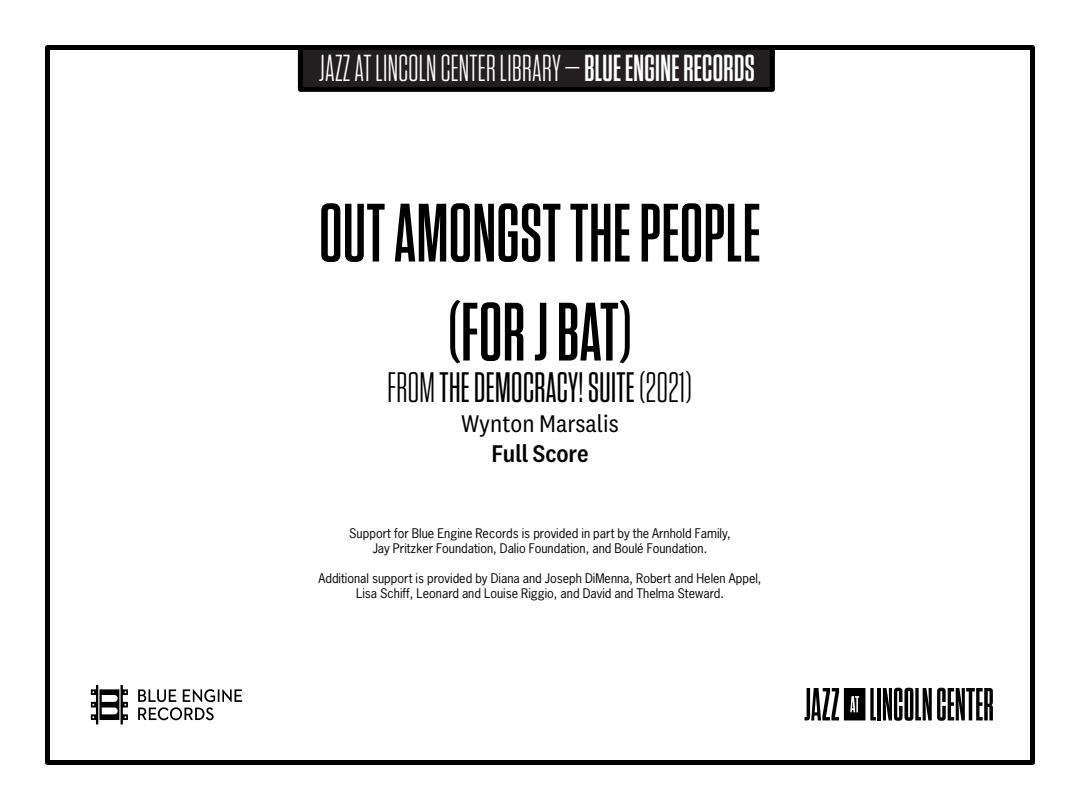
<style>
.page{position:relative;width:1080px;height:810px;background:#fff}
.page>*{position:absolute;margin:0;border:0;box-sizing:border-box;transform-origin:0 0}
.t1{font:600 82.5px "Tungsten Condensed";letter-spacing:.01em;color:#000}
.t2{font:500 42.5px "Tungsten Condensed";letter-spacing:.01em;color:#000}
.t3{font:37.5px "Tungsten Condensed";letter-spacing:.01em;color:#fff}
.t4{font:25px "National 2 Narrow";color:#000}
.t5{font:500 25px "National 2 Narrow";color:#000}
.t6{font:12.5px/15px "News Gothic Std";color:#000;text-align:center}
.s1{font-weight:600}
.s2{font-weight:400}
</style>
<div class="page">
<div style="left:45px;top:45px;width:990px;height:720px;border:5px solid #000"></div>
<div style="left:300px;top:48px;width:472px;height:41px;background:#231f20"></div>
<div style="left:298px;top:45px;width:477px;height:47px;border:5px solid #000"></div>
<svg style="left:138px;top:689px;width:104px;height:31px"></svg>
<svg style="left:91px;top:685px;width:37px;height:39px"></svg>
<hr style="left:878px;top:688px;width:3px;height:32px;background:#000">
<svg style="left:883px;top:688px;width:110px;height:33px"></svg>
<svg style="left:804px;top:688px;width:72px;height:32px"></svg>
<h3 class="t3" style="left:319px;top:50px;width:437px">JAZZ AT LINCOLN CENTER LIBRARY — <span class="s1">BLUE ENGINE RECORDS</span></h3>
<p class="t1" style="left:319px;top:193px;width:443px">OUT AMONGST THE PEOPLE</p>
<p class="t1" style="left:448px;top:292px;width:185px">(FOR J BAT)</p>
<p class="t2" style="left:387px;top:367px;width:307px"><span class="s2">FROM</span> THE DEMOCRACY! SUITE <span class="s2">(2021)</span></p>
<p class="t4" style="left:461px;top:409px;width:159px">Wynton Marsalis</p>
<p class="t5" style="left:491px;top:439px;width:99px">Full Score</p>
<p class="t6" style="left:349px;top:526px;width:383px">Support for Blue Engine Records is provided in part by the Arnhold Family,<br>Jay Pritzker Foundation, Dalio Foundation, and Boulé Foundation.</p>
<p class="t6" style="left:318px;top:571px;width:445px">Additional support is provided by Diana and Joseph DiMenna, Robert and Helen Appel,<br>Lisa Schiff, Leonard and Louise Riggio, and David and Thelma Steward.</p>
</div>
